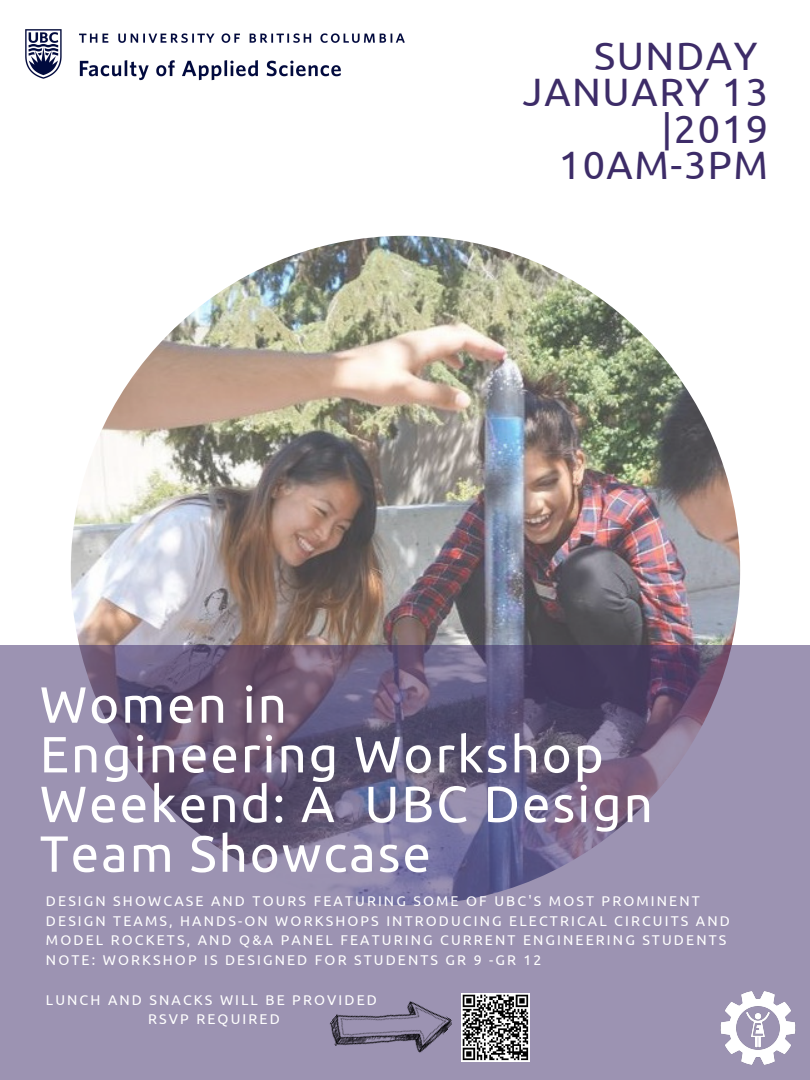
<style>
.page{position:relative;width:810px;height:1080px;background:#fff}
.page>*{position:absolute;margin:0;border:0;box-sizing:border-box;transform-origin:0 0}
.t1{font:50.94px/49.7px "Ubuntu";letter-spacing:.04em;color:#fff}
.t2{font:39.62px/36.6px "Ubuntu";letter-spacing:.04em;color:#3d2c68;text-align:right}
.t3{font:14.12px/19.7px "Ubuntu";letter-spacing:.15em;color:#fff}
</style>
<div class="page">
<img style="left:71px;top:236px;width:669px;height:669px;border-radius:50%">
<svg style="left:0;top:645px;width:810px;height:435px;background:#887e9d"></svg>
<img style="left:462px;top:994px;width:67px;height:67px">
<img style="left:25px;top:29px;width:380px;height:52px">
<img style="left:707px;top:977px;width:103px;height:103px">
<img style="left:322px;top:964px;width:130px;height:116px">
<h2 class="t2" style="left:523px;top:37px;width:247px">SUNDAY<br>JANUARY 13 |2019<br>10AM-3PM</h2>
<h1 class="t1" style="left:40px;top:679px;width:615px">Women in<br>Engineering Workshop<br>Weekend: A UBC Design<br>Team Showcase</h1>
<p class="t3" style="left:46px;top:891px;width:685px">DESIGN SHOWCASE AND TOURS FEATURING SOME OF UBC'S MOST PROMINENT DESIGN TEAMS, HANDS-ON WORKSHOPS INTRODUCING ELECTRICAL CIRCUITS AND MODEL ROCKETS, AND Q&amp;A PANEL FEATURING CURRENT ENGINEERING STUDENTS NOTE: WORKSHOP IS DESIGNED FOR STUDENTS GR 9 -GR 12</p>
<p class="t3" style="left:46px;top:989px;width:333px;text-align:center">LUNCH AND SNACKS WILL BE PROVIDED<br>RSVP REQUIRED</p>
</div>
